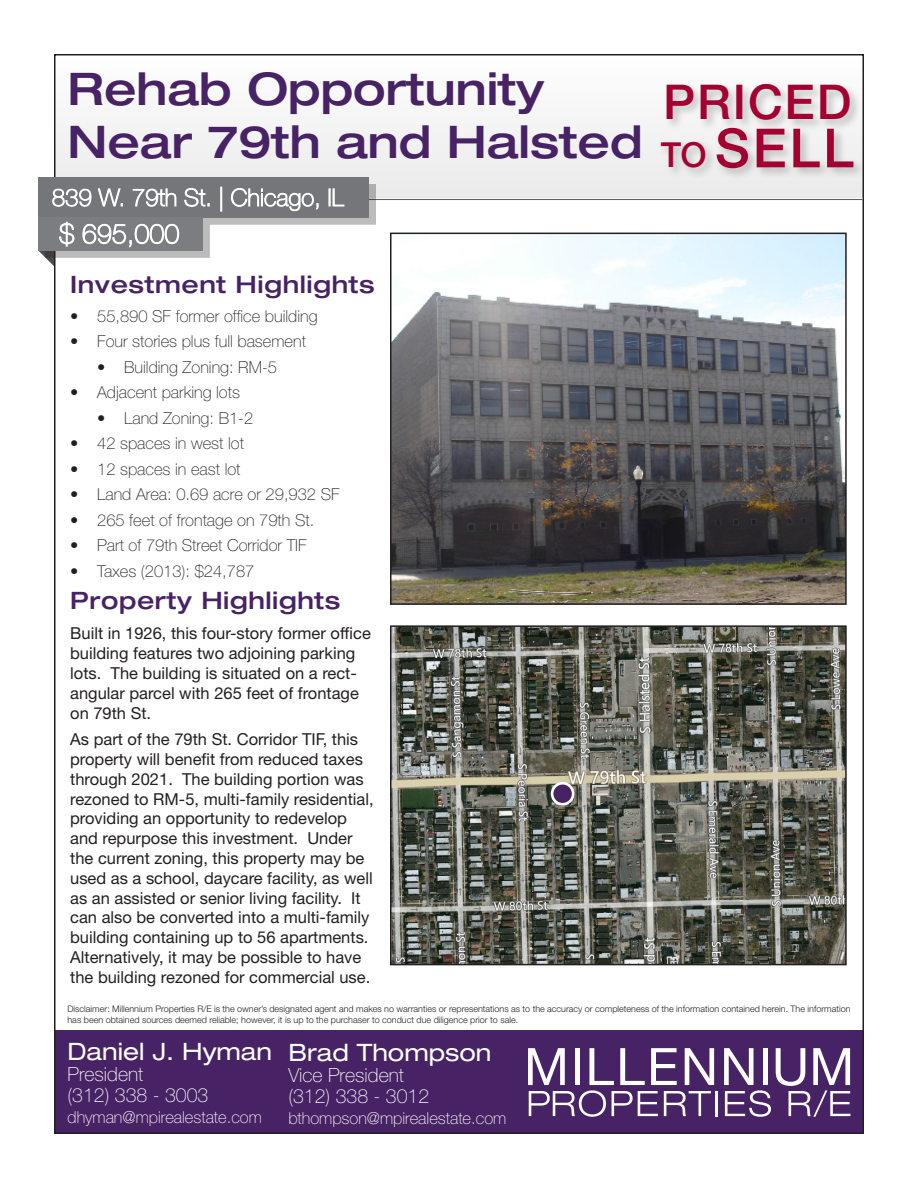
<style>
.page{position:relative;width:918px;height:1188px;background:#fff}
.page>*{position:absolute;margin:0;border:0;box-sizing:border-box;transform-origin:0 0}
.t1{font:500 54px "Helvetica Neue LT Std";color:#a40133}
.t2{font:500 48px "Helvetica Neue LT Std";letter-spacing:.04em;color:#a40133}
.t3{font:500 expanded 45px/52.5px "Helvetica Neue LT Std";color:#472264}
.Section_Header{font:500 expanded 24px "Helvetica Neue LT Std";letter-spacing:.025em;color:#472264}
.t4{font:expanded 24px "Helvetica Neue LT Std";color:#fff}
.t5{font:100 19.5px/21px "Helvetica Neue LT Std";color:#fff}
.body{font:16.5px/19.8px "Helvetica Neue LT Std";color:#231f20}
.t6{font:100 16.5px "Helvetica Neue LT Std";color:#231f20}
.t7{font:100 16.5px "Helvetica Neue LT Std";color:#fff}
.t8{font:300 9px/10.8px "Helvetica Neue LT Std";color:#231f20}
.s1{font-size:34.5px}
</style>
<div class="page">
<div style="left:55px;top:55px;width:809px;height:145px;background:#f5f5f5"></div>
<div style="left:54px;top:1031px;width:810px;height:103px;background:#472264"></div>
<hr style="left:54px;top:199px;width:808px;height:1px;background:#231f20">
<hr style="left:61px;top:198px;width:801px;height:1px;background:#fff">
<div style="left:45px;top:184px;width:331px;height:73px;background:#231f20;opacity:.3"></div>
<div style="left:38px;top:177px;width:331px;height:41px;background:#757679"></div>
<svg style="left:52px;top:188px;width:71px;height:19px"></svg>
<svg style="left:132px;top:188px;width:45px;height:19px"></svg>
<svg style="left:184px;top:188px;width:26px;height:19px"></svg>
<div style="left:220px;top:187px;width:2px;height:25px;border:1px solid #fff"></div>
<svg style="left:231px;top:188px;width:88px;height:24px"></svg>
<svg style="left:329px;top:188px;width:16px;height:19px"></svg>
<div style="left:38px;top:217px;width:165px;height:34px;background:#7b7d80"></div>
<svg style="left:39px;top:221px;width:36px;height:45px"></svg>
<svg style="left:82px;top:223px;width:98px;height:25px"></svg>
<hr style="left:716px;top:1091px;width:2px;height:25px;background:#fff">
<svg style="left:528px;top:1048px;width:186px;height:69px"></svg>
<svg style="left:724px;top:1048px;width:126px;height:69px"></svg>
<div style="left:658px;top:82px;width:208px;height:98px;background:#231f20;opacity:.26"></div>
<img style="left:393px;top:236px;width:451px;height:366px">
<div style="left:390px;top:233px;width:457px;height:372px;border:2px solid #231f20"></div>
<img style="left:393px;top:628px;width:451px;height:334px">
<div style="left:390px;top:625px;width:457px;height:340px;border:2px solid #231f20"></div>
<div style="left:552px;top:783px;width:21px;height:21px;background:#472264;border-radius:50%"></div>
<div style="left:551px;top:782px;width:23px;height:24px;border:3px solid #fff;border-radius:50%"></div>
<h3 class="t3" style="left:68px;top:62px;width:577px">Rehab Opportunity<br>Near 79th and Halsted</h3>
<h2 class="t2" style="left:663px;top:74px;width:190px">PRICED</h2>
<h1 class="t1" style="left:661px;top:116px;width:195px"><span class="s1">TO</span> SELL</h1>
<p class="Section_Header" style="left:70px;top:269px;width:306px">Investment Highlights</p>
<p class="t6" style="left:70px;top:307px;width:249px">• 55,890 SF former office building</p>
<p class="t6" style="left:70px;top:332px;width:237px">• Four stories plus full basement</p>
<p class="t6" style="left:97px;top:358px;width:181px">• Building Zoning: RM-5</p>
<p class="t6" style="left:70px;top:383px;width:171px">• Adjacent parking lots</p>
<p class="t6" style="left:97px;top:409px;width:158px">• Land Zoning: B1-2</p>
<p class="t6" style="left:70px;top:434px;width:175px">• 42 spaces in west lot</p>
<p class="t6" style="left:70px;top:460px;width:172px">• 12 spaces in east lot</p>
<p class="t6" style="left:70px;top:485px;width:271px">• Land Area: 0.69 acre or 29,932 SF</p>
<p class="t6" style="left:70px;top:511px;width:246px">• 265 feet of frontage on 79th St.</p>
<p class="t6" style="left:70px;top:536px;width:238px">• Part of 79th Street Corridor TIF</p>
<p class="t6" style="left:70px;top:562px;width:186px">• Taxes (2013): $24,787</p>
<p class="Section_Header" style="left:70px;top:586px;width:272px">Property Highlights</p>
<p class="body" style="left:70px;top:623px;width:302px">Built in 1926, this four-story former office building features two adjoining parking lots. The building is situated on a rect&shy;angular parcel with 265 feet of frontage on 79th St.</p>
<p class="body" style="left:70px;top:729px;width:305px">As part of the 79th St. Corridor TIF, this property will benefit from reduced taxes through 2021. The building portion was rezoned to RM-5, multi-family residential, providing an opportunity to redevelop and repurpose this investment. Under the current zoning, this property may be used as a school, daycare facility, as well as an assisted or senior living facility. It can also be converted into a multi-family building containing up to 56 apartments.<br>Alternatively, it may be possible to have the building rezoned for commercial use.</p>
<p class="t8" style="left:68px;top:1003px;width:785px">Disclaimer: Millennium Properties R/E is the owner’s designated agent and makes no warranties or representations as to the accuracy or completeness of the information contained herein. The information has been obtained sources deemed reliable; however, it is up to the purchaser to conduct due diligence prior to sale.</p>
<h3 class="t4" style="left:68px;top:1036px;width:206px">Daniel J. Hyman</h3>
<p class="t5" style="left:68px;top:1063px;width:142px">President<br>(312) 338 - 3003</p>
<p class="t7" style="left:68px;top:1107px;width:196px">dhyman@mpirealestate.com</p>
<h3 class="t4" style="left:288px;top:1038px;width:205px">Brad Thompson</h3>
<p class="t5" style="left:288px;top:1065px;width:142px">Vice President (312) 338 - 3012</p>
<p class="t7" style="left:288px;top:1109px;width:219px">bthompson@mpirealestate.com</p>
</div>
